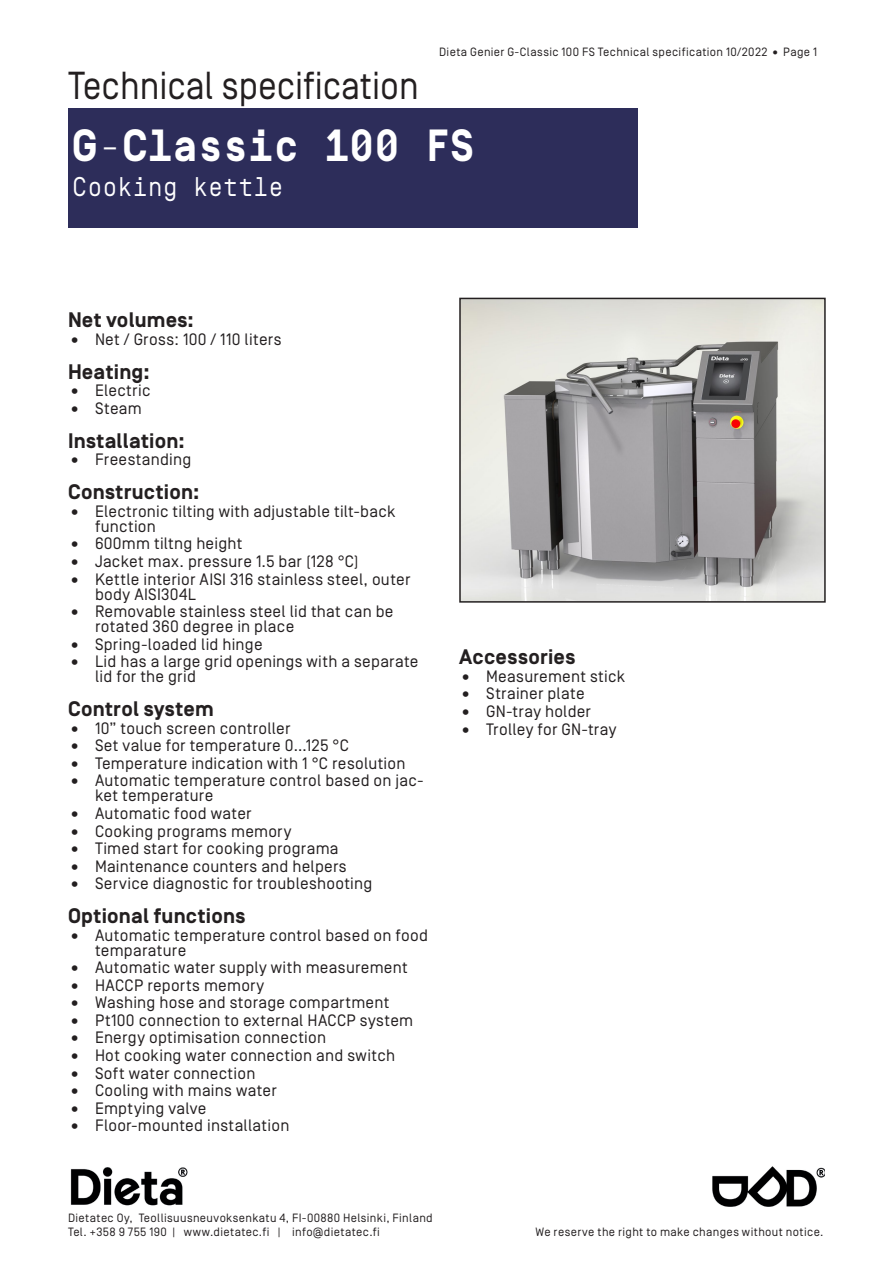
<style>
.page{position:relative;width:893px;height:1263px;background:#fff}
.page>*{position:absolute;margin:0;border:0;box-sizing:border-box;transform-origin:0 0}
.Otsikko_2{font:700 45px "Simplon Mono";color:#fff;scale:.92 1}
.Otsikko_1{font:39px "Simplon Norm";color:#231f20;scale:.92 1}
.Otsikko_2a{font:27px "Simplon Mono";color:#fff;scale:.92 1}
.Etu_Otsikko{font:700 21px "Simplon Norm";letter-spacing:.015em;color:#231f20}
.t1{font:16.5px/15px "Simplon Norm";letter-spacing:.015em;color:#231f20}
.t2{font:12px/14px "Simplon Norm";letter-spacing:.03em;color:#231f20}
</style>
<div class="page">
<img style="left:70px;top:1167px;width:118px;height:39px">
<img style="left:712px;top:1166px;width:113px;height:41px">
<img style="left:462px;top:301px;width:361px;height:299px">
<div style="left:459px;top:298px;width:367px;height:305px;border:2px solid #231f20"></div>
<div style="left:68px;top:108px;width:570px;height:119px;background:#2d2d5a"></div>
<p class="t2" style="left:439px;top:46px;width:380px">Dieta Genier G-Classic 100 FS Technical specification 10/2022 • Page 1</p>
<p class="Otsikko_1" style="left:68px;top:65px;width:383px">Technical specification</p>
<p class="Otsikko_2" style="left:72px;top:122px;width:439px">G-Classic 100 FS</p>
<p class="Otsikko_2a" style="left:72px;top:172px;width:231px">Cooking kettle</p>
<p class="Etu_Otsikko" style="left:68px;top:309px;width:127px">Net volumes:</p>
<p class="t1" style="left:68px;top:332px;width:215px">• Net / Gross: 100 / 110 liters</p>
<p class="Etu_Otsikko" style="left:68px;top:360px;width:83px">Heating:</p>
<p class="t1" style="left:68px;top:384px;width:84px">• Electric</p>
<p class="t1" style="left:68px;top:401px;width:75px">• Steam</p>
<p class="Etu_Otsikko" style="left:68px;top:429px;width:118px">Installation:</p>
<p class="t1" style="left:68px;top:453px;width:125px">• Freestanding</p>
<p class="Etu_Otsikko" style="left:68px;top:481px;width:133px">Construction:</p>
<p class="t1" style="left:95px;top:504px;width:302px;text-indent:-27px">• Electronic tilting with adjustable tilt-back function</p>
<p class="t1" style="left:68px;top:537px;width:176px">• 600mm tiltng height</p>
<p class="t1" style="left:68px;top:554px;width:292px">• Jacket max. pressure 1.5 bar (128 °C)</p>
<p class="t1" style="left:95px;top:572px;width:317px;text-indent:-27px">• Kettle interior AISI 316 stainless steel, outer body AISI304L</p>
<p class="t1" style="left:95px;top:604px;width:300px;text-indent:-27px">• Removable stainless steel lid that can be rotated 360 degree in place</p>
<p class="t1" style="left:68px;top:637px;width:196px">• Spring-loaded lid hinge</p>
<p class="t1" style="left:95px;top:654px;width:325px;text-indent:-27px">• Lid has a large grid openings with a separate lid for the grid</p>
<p class="Etu_Otsikko" style="left:68px;top:698px;width:147px">Control system</p>
<p class="t1" style="left:68px;top:721px;width:224px">• 10” touch screen controller</p>
<p class="t1" style="left:68px;top:738px;width:282px">• Set value for temperature 0…125 °C</p>
<p class="t1" style="left:68px;top:756px;width:339px">• Temperature indication with 1 °C resolution</p>
<p class="t1" style="left:95px;top:773px;width:330px;text-indent:-27px">• Automatic temperature control based on jac&shy;ket temperature</p>
<p class="t1" style="left:68px;top:806px;width:185px">• Automatic food water</p>
<p class="t1" style="left:68px;top:824px;width:225px">• Cooking programs memory</p>
<p class="t1" style="left:68px;top:841px;width:272px">• Timed start for cooking programa</p>
<p class="t1" style="left:68px;top:859px;width:280px">• Maintenance counters and helpers</p>
<p class="t1" style="left:68px;top:876px;width:306px">• Service diagnostic for troubleshooting</p>
<p class="Etu_Otsikko" style="left:68px;top:904px;width:179px">Optional functions</p>
<p class="t1" style="left:95px;top:928px;width:334px;text-indent:-27px">• Automatic temperature control based on food temparature</p>
<p class="t1" style="left:68px;top:960px;width:341px">• Automatic water supply with measurement</p>
<p class="t1" style="left:68px;top:978px;width:198px">• HACCP reports memory</p>
<p class="t1" style="left:68px;top:995px;width:323px">• Washing hose and storage compartment</p>
<p class="t1" style="left:68px;top:1013px;width:347px">• Pt100 connection to external HACCP system</p>
<p class="t1" style="left:68px;top:1030px;width:260px">• Energy optimisation connection</p>
<p class="t1" style="left:68px;top:1048px;width:329px">• Hot cooking water connection and switch</p>
<p class="t1" style="left:68px;top:1066px;width:189px">• Soft water connection</p>
<p class="t1" style="left:68px;top:1083px;width:210px">• Cooling with mains water</p>
<p class="t1" style="left:68px;top:1101px;width:140px">• Emptying valve</p>
<p class="t1" style="left:68px;top:1118px;width:223px">• Floor-mounted installation</p>
<p class="Etu_Otsikko" style="left:459px;top:646px;width:118px">Accessories</p>
<p class="t1" style="left:459px;top:669px;width:167px">• Measurement stick</p>
<p class="t1" style="left:459px;top:687px;width:127px">• Strainer plate</p>
<p class="t1" style="left:459px;top:704px;width:133px">• GN-tray holder</p>
<p class="t1" style="left:459px;top:722px;width:159px">• Trolley for GN-tray</p>
<p class="t2" style="left:68px;top:1211px;width:366px">Dietatec Oy, Teollisuusneuvoksenkatu 4, FI-00880 Helsinki, Finland<br>Tel. +358 9 755 190 | www.dietatec.fi | info@dietatec.fi</p>
<p class="t2" style="left:535px;top:1225px;width:289px">We reserve the right to make changes without notice.</p>
</div>
